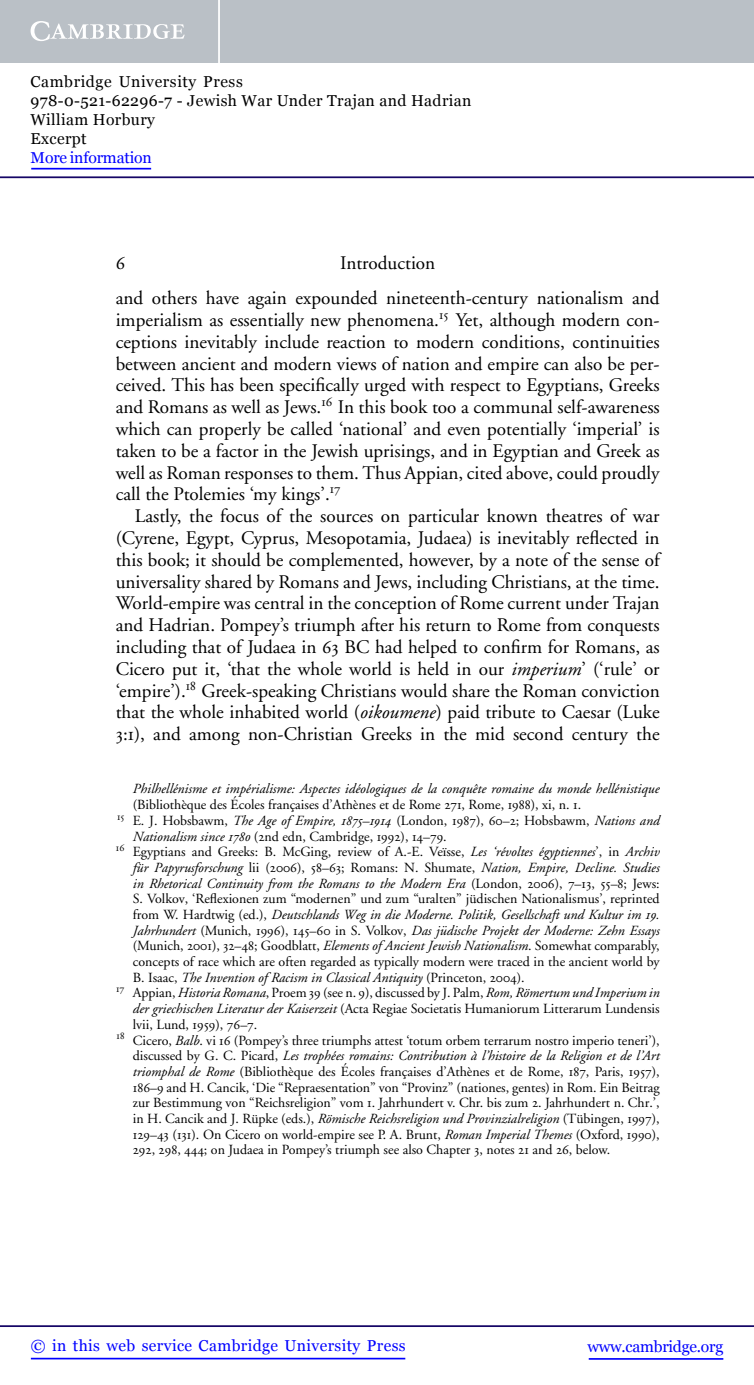
<style>
.page{position:relative;width:754px;height:1385px;background:#fff}
.page>*{position:absolute;margin:0;border:0;box-sizing:border-box;transform-origin:0 0}
.t1{font:19.25px/21.9px "Adobe Garamond";color:#000;text-align:justify}
.t2{font:19.25px "Adobe Garamond Exp";color:#000}
.t3{font:15.75px/18.9px "Georgia";letter-spacing:.025em;color:#000}
.t4{font:15.75px "Georgia";letter-spacing:.025em;color:#00f}
.t5{font:15.75px "Georgia";letter-spacing:-.015em;color:#00f}
.t6{font:15.75px "Georgia";letter-spacing:-.01em;color:#00f}
.t7{font:14px/15.6px "Adobe Garamond";color:#000}
.t8{font:14px/15.9px "Adobe Garamond Italic Os F";color:#000}
.s1{font-family:"Adobe Garamond Exp"}
.s2{font-family:"Adobe Garamond Italic Os F"}
.s3{font-family:"Adobe Garamond"}
</style>
<div class="page">
<hr style="left:589px;top:1358px;width:134px;height:1px;background:#00f">
<hr style="left:0;top:1325px;width:754px;height:2px;background:#150666">
<hr style="left:31px;top:1357px;width:374px;height:2px;background:#00f">
<div style="left:0;top:0;width:754px;height:63px;background:#bac0c6"></div>
<svg style="left:31px;top:21px;width:154px;height:20px"></svg>
<hr style="left:218px;top:0;width:2px;height:63px;background:#fff">
<hr style="left:0;top:176px;width:754px;height:2px;background:#150666">
<hr style="left:31px;top:168px;width:120px;height:1px;background:#00f">
<p class="t3" style="left:31px;top:73px;width:442px">Cambridge University Press<br>978-0-521-62296-7 - Jewish War Under Trajan and Hadrian<br>William Horbury<br>Excerpt</p>
<p class="t6" style="left:31px;top:148px;width:123px">More information</p>
<p class="t1" style="left:116px;top:248px;width:545px;line-height:34.8px;text-align:center">Introduction<br>and others have again expounded nineteenth-century nationalism and</p>
<p class="t1" style="left:116px;top:311px;width:545px">imperialism as essentially new phenomena.<sup>15</sup> Yet, although modern con&shy;ceptions inevitably include reaction to modern conditions, continuities between ancient and modern views of nation and empire can also be per&shy;ceived. This has been specifically urged with respect to Egyptians, Greeks and Romans as well as Jews.<sup>16</sup> In this book too a communal self-awareness which can properly be called ‘national’ and even potentially ‘imperial’ is taken to be a factor in the Jewish uprisings, and in Egyptian and Greek as well as Roman responses to them. Thus Appian, cited above, could proudly call the Ptolemies ‘my kings’.<sup>17</sup></p>
<p class="t1" style="left:116px;top:507px;width:545px;text-indent:19px">Lastly, the focus of the sources on particular known theatres of war (Cyrene, Egypt, Cyprus, Mesopotamia, Judaea) is inevitably reflected in this book; it should be complemented, however, by a note of the sense of universality shared by Romans and Jews, including Christians, at the time.<br>World-empire was central in the conception of Rome current under Trajan and Hadrian. Pompey’s triumph after his return to Rome from conquests including that of Judaea in <span class="s1">63</span> BC had helped to confirm for Romans, as Cicero put it, ‘that the whole world is held in our <span class="s2">imperium</span>’ (‘rule’ or ‘empire’).<sup>18</sup> Greek-speaking Christians would share the Roman conviction that the whole inhabited world (<span class="s2">oikoumene</span>) paid tribute to Caesar (Luke <span class="s1">3</span>:<span class="s1">1</span>), and among non-Christian Greeks in the mid second century the</p>
<p class="t8" style="left:133px;top:782px;width:528px">Philhell´enisme et imp´erialisme: Aspectes id´eologiques de la conquˆete romaine du monde hell´enistique</p>
<p class="t7" style="left:133px;top:798px;width:164px">(Bibliotheque des Ecoles franc</p>
<p class="t2" style="left:116px;top:256px;width:11px">6</p>
<p class="t7" style="left:232px;top:794px;width:7px">´</p>
<p class="t7" style="left:290px;top:798px;width:293px">¸aises d’Athenes et de Rome <span class="s1">271</span>, Rome, <span class="s1">1988</span>), xi, n. <span class="s1">1</span>.</p>
<p class="t7" style="left:353px;top:798px;width:7px">`</p>
<p class="t7" style="left:117px;top:814px;width:544px"><sup>15</sup> E. J. Hobsbawm, <span class="s2">The Age of Empire, 1875–1914</span> (London, <span class="s1">1987</span>), <span class="s1">60</span>–<span class="s1">2</span>; Hobsbawm, <span class="s2">Nations and</span></p>
<p class="t7" style="left:133px;top:829px;width:315px"><span class="s2">Nationalism since 1780</span> (<span class="s1">2</span>nd edn, Cambridge, <span class="s1">1992</span>), <span class="s1">14</span>–<span class="s1">79</span>.</p>
<p class="t7" style="left:116px;top:845px;width:545px"><sup>16</sup> Egyptians and Greeks: B. McGing, review of A.-E. Ve¨ısse, <span class="s2">Les ‘r´evoltes ´egyptiennes</span>’, in <span class="s2">Archiv</span></p>
<p class="t8" style="left:133px;top:861px;width:528px">fur Papyrusforschung <span class="s3">lii (</span><span class="s1">2006</span><span class="s3">),</span> <span class="s1">58</span><span class="s3">–</span><span class="s1">63</span><span class="s3">; Romans: N. Shumate,</span> Nation, Empire, Decline. Studies</p>
<p class="t7" style="left:182px;top:798px;width:7px">`</p>
<p class="t8" style="left:133px;top:860px;width:528px;text-indent:5px">¨<br>in Rhetorical Continuity from the Romans to the Modern Era <span class="s3">(London,</span> <span class="s1">2006</span><span class="s3">),</span> <span class="s1">7</span><span class="s3">–</span><span class="s1">13</span><span class="s3">,</span> <span class="s1">55</span><span class="s3">–</span><span class="s1">8</span><span class="s3">; Jews:</span></p>
<p class="t7" style="left:133px;top:892px;width:528px">S. Volkov, ‘Reflexionen zum “modernen” und zum “uralten” judischen Nationalismus’, reprinted</p>
<p class="t7" style="left:470px;top:892px;width:7px">¨</p>
<p class="t8" style="left:133px;top:908px;width:528px"><span class="s3">from W. Hardtwig (ed.),</span> Deutschlands Weg in die Moderne. Politik, Gesellschaft und Kultur im 19.<br>Jahrhundert <span class="s3">(Munich,</span> <span class="s1">1996</span><span class="s3">),</span> <span class="s1">145</span><span class="s3">–</span><span class="s1">60</span> <span class="s3">in S. Volkov,</span> Das judische Projekt der Moderne: Zehn Essays</p>
<p class="t8" style="left:441px;top:923px;width:7px">¨</p>
<p class="t7" style="left:133px;top:939px;width:528px">(Munich, <span class="s1">2001</span>), <span class="s1">32</span>–<span class="s1">48</span>; Goodblatt, <span class="s2">Elements of Ancient Jewish Nationalism</span>. Somewhat comparably, concepts of race which are often regarded as typically modern were traced in the ancient world by</p>
<p class="t8" style="left:133px;top:970px;width:393px"><span class="s3">B. Isaac,</span> The Invention of Racism in Classical Antiquity <span class="s3">(Princeton,</span> <span class="s1">2004</span><span class="s3">).</span></p>
<p class="t7" style="left:116px;top:986px;width:545px"><sup>17</sup> Appian, <span class="s2">Historia Romana</span>, Proem <span class="s1">39</span> (see n. <span class="s1">9</span>), discussed by J. Palm, <span class="s2">Rom, Romertum und Imperium in</span></p>
<p class="t8" style="left:524px;top:986px;width:7px">¨</p>
<p class="t7" style="left:133px;top:1002px;width:528px"><span class="s2">der griechischen Literatur der Kaiserzeit</span> (Acta Regiae Societatis Humaniorum Litterarum Lundensis</p>
<p class="t7" style="left:133px;top:1018px;width:126px">lvii, Lund, <span class="s1">1959</span>), <span class="s1">76</span>–<span class="s1">7</span>.</p>
<p class="t7" style="left:117px;top:1033px;width:545px"><sup>18</sup> Cicero, <span class="s2">Balb</span>. vi <span class="s1">16</span> (Pompey’s three triumphs attest ‘totum orbem terrarum nostro imperio teneri’),</p>
<p class="t8" style="left:133px;top:1049px;width:528px"><span class="s3">discussed by G. C. Picard,</span> Les troph´ees romains: Contribution a l’histoire de la Religion et de l’Art</p>
<p class="t8" style="left:472px;top:1049px;width:7px">`</p>
<p class="t7" style="left:342px;top:1061px;width:7px">´</p>
<p class="t7" style="left:133px;top:1065px;width:276px"><span class="s2">triomphal de Rome</span> (Bibliotheque des Ecoles franc</p>
<p class="t7" style="left:402px;top:1065px;width:259px">¸aises d’Athenes et de Rome, <span class="s1">187</span>, Paris, <span class="s1">1957</span>),</p>
<p class="t7" style="left:133px;top:1065px;width:528px;text-indent:334px">`<br><span class="s1">186</span>–<span class="s1">9</span> and H. Cancik, ‘Die “Repraesentation” von “Provinz” (nationes, gentes) in Rom. Ein Beitrag zur Bestimmung von “Reichsreligion” vom <span class="s1">1</span>. Jahrhundert v. Chr. bis zum <span class="s1">2</span>. Jahrhundert n. Chr.’,</p>
<p class="t8" style="left:133px;top:1112px;width:528px"><span class="s3">in H. Cancik and J. Rupke (eds.),</span> Romische Reichsreligion und Provinzialreligion <span class="s3">(Tubingen,</span> <span class="s1">1997</span><span class="s3">),</span></p>
<p class="t7" style="left:288px;top:1065px;width:7px">`</p>
<p class="t7" style="left:252px;top:1112px;width:7px">¨</p>
<p class="t8" style="left:326px;top:1111px;width:7px">¨</p>
<p class="t7" style="left:133px;top:1112px;width:528px;text-indent:445px">¨<br><span class="s1">129</span>–<span class="s1">43</span> (<span class="s1">131</span>). On Cicero on world-empire see P. A. Brunt, <span class="s2">Roman Imperial Themes</span> (Oxford, <span class="s1">1990</span>),<br><span class="s1">292</span>, <span class="s1">298</span>, <span class="s1">444</span>; on Judaea in Pompey’s triumph see also Chapter <span class="s1">3</span>, notes <span class="s1">21</span> and <span class="s1">26</span>, below.</p>
<p class="t4" style="left:31px;top:1336px;width:376px">© in this web service Cambridge University Press</p>
<p class="t5" style="left:587px;top:1336px;width:137px">www.cambridge.org</p>
</div>
